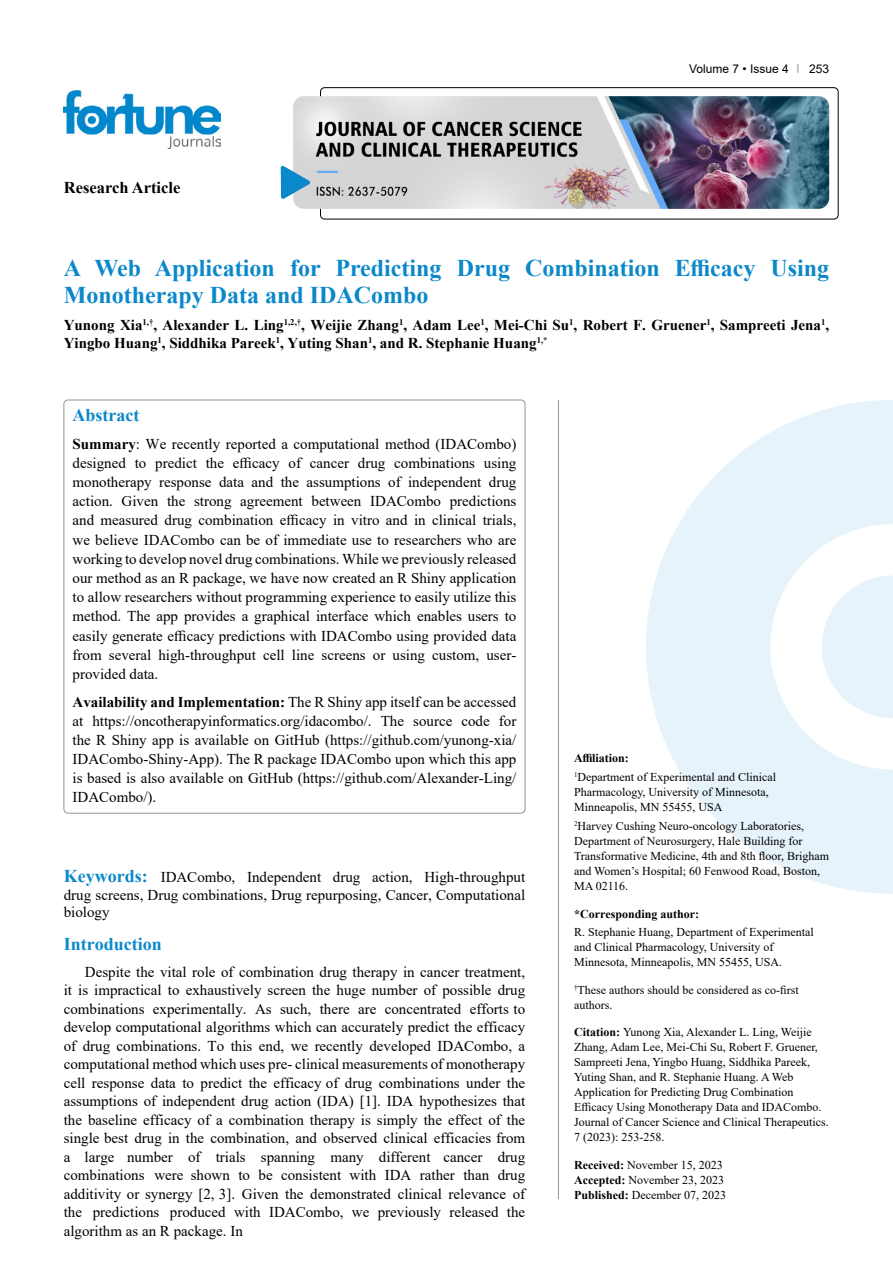
<style>
.page{position:relative;width:893px;height:1263px;background:#fff}
.page>*{position:absolute;margin:0;border:0;box-sizing:border-box;transform-origin:0 0}
.t1{font:700 24px/27px "Times New Roman";color:#0a88ca}
.t2{font:700 18px "Times New Roman";color:#0a88ca}
.t3{font:700 16.5px "Times New Roman";color:#000}
.t4{font:15px/18.5px "Times New Roman";color:#000;text-align:justify}
.t5{font:700 15px/18.5px "Times New Roman";color:#000}
.t6{font:12px/15px "Times New Roman";color:#000}
.t7{font:700 12px "Times New Roman";color:#000}
.t8{font:12px "Arial";color:#000}
.s1{font-weight:700}
.s2{font-weight:700;font-size:18px;color:#0a88ca}
</style>
<div class="page">
<div style="left:320px;top:87px;width:518px;height:132px;border:1px solid #000;border-radius:4px"></div>
<img style="left:64px;top:90px;width:157px;height:59px">
<img style="left:293px;top:96px;width:536px;height:113px">
<svg style="left:281px;top:166px;width:29px;height:33px"></svg>
<svg style="left:646px;top:400px;width:247px;height:494px;fill:#e6f3fa"></svg>
<svg style="left:822px;top:575px;width:71px;height:143px"></svg>
<hr style="left:558px;top:400px;width:1px;height:799px;background:#939598">
<p class="t3" style="left:64px;top:175px;width:118px">Research Article</p>
<p class="t8" style="left:689px;top:60px;width:101px">Volume 7 • Issue 4</p>
<p class="t8" style="left:809px;top:60px;width:22px">253</p>
<h1 class="t1" style="left:64px;top:254px;width:767px">A Web Application for Predicting Drug Combination Efficacy Using<br>Monotherapy Data and IDACombo</h1>
<p class="t5" style="left:64px;top:315px;width:767px">Yunong Xia<sup>1,†</sup>, Alexander L. Ling<sup>1,2,†</sup>, Weijie Zhang<sup>1</sup>, Adam Lee<sup>1</sup>, Mei-Chi Su<sup>1</sup>, Robert F. Gruener<sup>1</sup>, Sampreeti Jena<sup>1</sup>,<br>Yingbo Huang<sup>1</sup>, Siddhika Pareek<sup>1</sup>, Yuting Shan<sup>1</sup>, and R. Stephanie Huang<sup>1,*</sup></p>
<p class="t2" style="left:73px;top:402px;width:68px">Abstract</p>
<p class="t4" style="left:73px;top:433px;width:445px;line-height:19.2px"><span class="s1">Summary</span>: We recently reported a computational method (IDACombo) designed to predict the efficacy of cancer drug combinations using monotherapy response data and the assumptions of independent drug action. Given the strong agreement between IDACombo predictions and measured drug combination efficacy in vitro and in clinical trials, we believe IDACombo can be of immediate use to researchers who are working to develop novel drug combinations. While we previously released our method as an R package, we have now created an R Shiny application to allow researchers without programming experience to easily utilize this method. The app provides a graphical interface which enables users to easily generate efficacy predictions with IDACombo using provided data from several high-throughput cell line screens or using custom, user&shy;provided data.</p>
<p class="t4" style="left:73px;top:692px;width:445px;line-height:19px"><span class="s1">Availability and Implementation:</span> The R Shiny app itself can be accessed at https://oncotherapyinformatics.org/idacombo/. The source code for the R Shiny app is available on GitHub (https://github.com/yunong-xia/ IDACombo-Shiny-App). The R package IDACombo upon which this app is based is also available on GitHub (https://github.com/Alexander-Ling/ IDACombo/).</p>
<p class="t4" style="left:64px;top:867px;width:463px;line-height:17.7px"><span class="s2">Keywords:</span> IDACombo, Independent drug action, High-throughput drug screens, Drug combinations, Drug repurposing, Cancer, Computational biology</p>
<p class="t2" style="left:64px;top:931px;width:100px">Introduction</p>
<p class="t4" style="left:64px;top:962px;width:463px;text-indent:21px">Despite the vital role of combination drug therapy in cancer treatment, it is impractical to exhaustively screen the huge number of possible drug combinations experimentally. As such, there are concentrated efforts to develop computational algorithms which can accurately predict the efficacy of drug combinations. To this end, we recently developed IDACombo, a computational method which uses pre- clinical measurements of monotherapy cell response data to predict the efficacy of drug combinations under the assumptions of independent drug action (IDA) [1]. IDA hypothesizes that the baseline efficacy of a combination therapy is simply the effect of the single best drug in the combination, and observed clinical efficacies from a large number of trials spanning many different cancer drug combinations were shown to be consistent with IDA rather than drug additivity or synergy [2, 3]. Given the demonstrated clinical relevance of the predictions produced with IDACombo, we previously released the algorithm as an R package. In</p>
<p class="t6" style="left:574px;top:748px;width:204px;line-height:19.2px"><span class="s1">Affiliation:<br></span><sup>1</sup>Department of Experimental and Clinical</p>
<p class="t6" style="left:574px;top:784px;width:196px">Pharmacology, University of Minnesota,<br>Minneapolis, MN 55455, USA</p>
<p class="t6" style="left:574px;top:818px;width:257px"><sup>2</sup>Harvey Cushing Neuro-oncology Laboratories, Department of Neurosurgery, Hale Building for Transformative Medicine, 4th and 8th floor, Brigham and Women’s Hospital; 60 Fenwood Road, Boston, MA 02116.</p>
<p class="t7" style="left:574px;top:905px;width:127px">*Corresponding author:</p>
<p class="t6" style="left:574px;top:924px;width:241px">R. Stephanie Huang, Department of Experimental and Clinical Pharmacology, University of<br>Minnesota, Minneapolis, MN 55455, USA.</p>
<p class="t6" style="left:574px;top:982px;width:226px"><sup>†</sup>These authors should be considered as co-first authors.</p>
<p class="t6" style="left:574px;top:1024px;width:256px"><span class="s1">Citation:</span> Yunong Xia, Alexander L. Ling, Weijie Zhang, Adam Lee, Mei-Chi Su, Robert F. Gruener, Sampreeti Jena, Yingbo Huang, Siddhika Pareek, Yuting Shan, and R. Stephanie Huang. A Web Application for Predicting Drug Combination Efficacy Using Monotherapy Data and IDACombo.<br>Journal of Cancer Science and Clinical Therapeutics.<br>7 (2023): 253-258.</p>
<p class="t6" style="left:574px;top:1157px;width:153px"><span class="s1">Received:</span> November 15, 2023<br><span class="s1">Accepted:</span> November 23, 2023<br><span class="s1">Published:</span> December 07, 2023</p>
</div>
